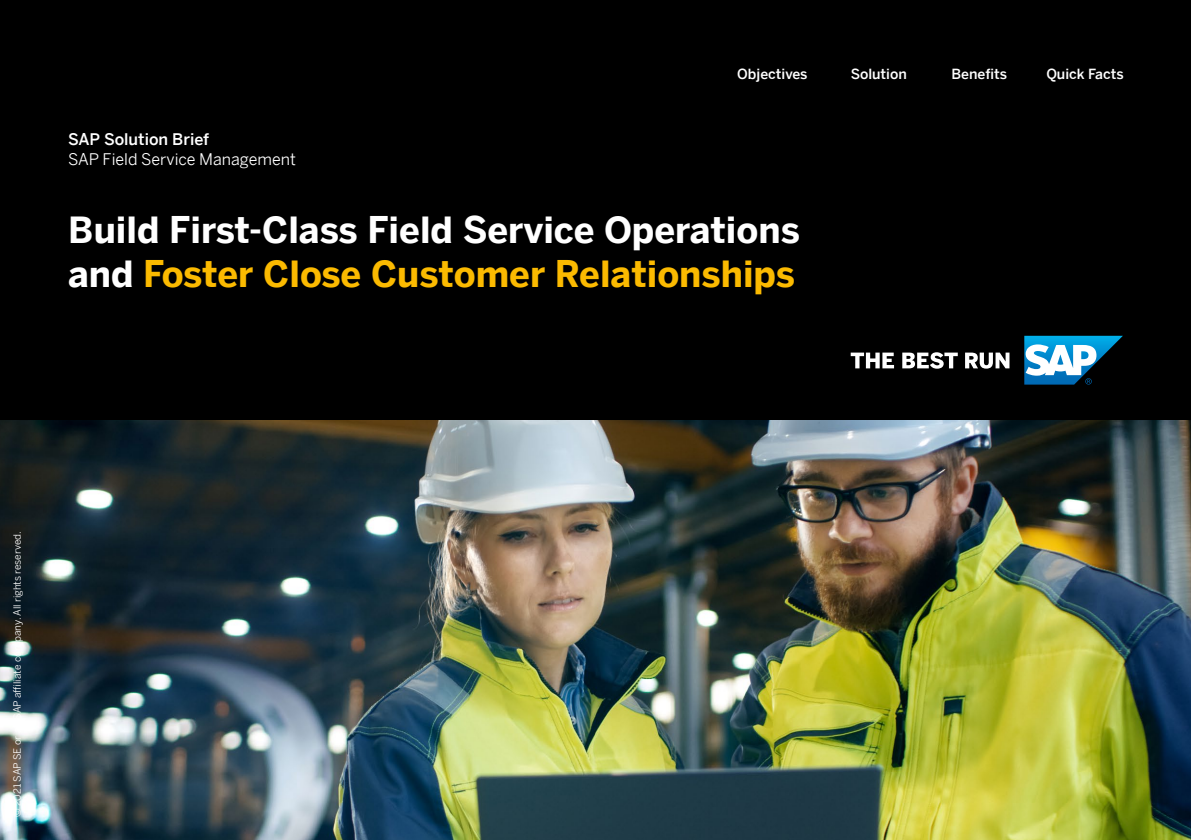
<style>
.page{position:relative;width:1191px;height:840px;background:#fff}
.page>*{position:absolute;margin:0;border:0;box-sizing:border-box;transform-origin:0 0}
.t1{font:700 36px/44px "Benton Sans";color:#fff}
.t2{font:16px "Benton Sans";color:#fff}
.t3{font:500 16px "Benton Sans";color:#fff}
.t4{font:500 14px "Benton Sans";color:#fff}
.t5{font:10px "Benton Sans";color:#fff}
.s1{color:#fbba00}
</style>
<div class="page">
<img style="left:0;top:420px;width:1191px;height:419px">
<div style="left:0;top:0;width:1191px;height:420px;background:#000"></div>
<svg style="left:850px;top:352px;width:159px;height:16px"></svg>
<svg style="left:1024px;top:335px;width:99px;height:49px"></svg>
<p class="t3" style="left:68px;top:127px;width:143px">SAP Solution Brief</p>
<p class="t2" style="left:68px;top:148px;width:229px">SAP Field Service Management</p>
<p class="t4" style="left:737px;top:64px;width:72px">Objectives</p>
<p class="t4" style="left:850px;top:64px;width:58px">Solution</p>
<p class="t4" style="left:951px;top:64px;width:57px">Benefits</p>
<p class="t4" style="left:1046px;top:64px;width:79px">Quick Facts</p>
<p class="t1" style="left:68px;top:206px;width:733px">Build First-Class Field Service Operations and <span class="s1">Foster Close Customer Relationships</span></p>
<p class="t5" style="left:10px;top:816px;width:287px;rotate:-90deg">© 2021 SAP SE or an SAP affiliate company. All rights reserved.</p>
</div>
